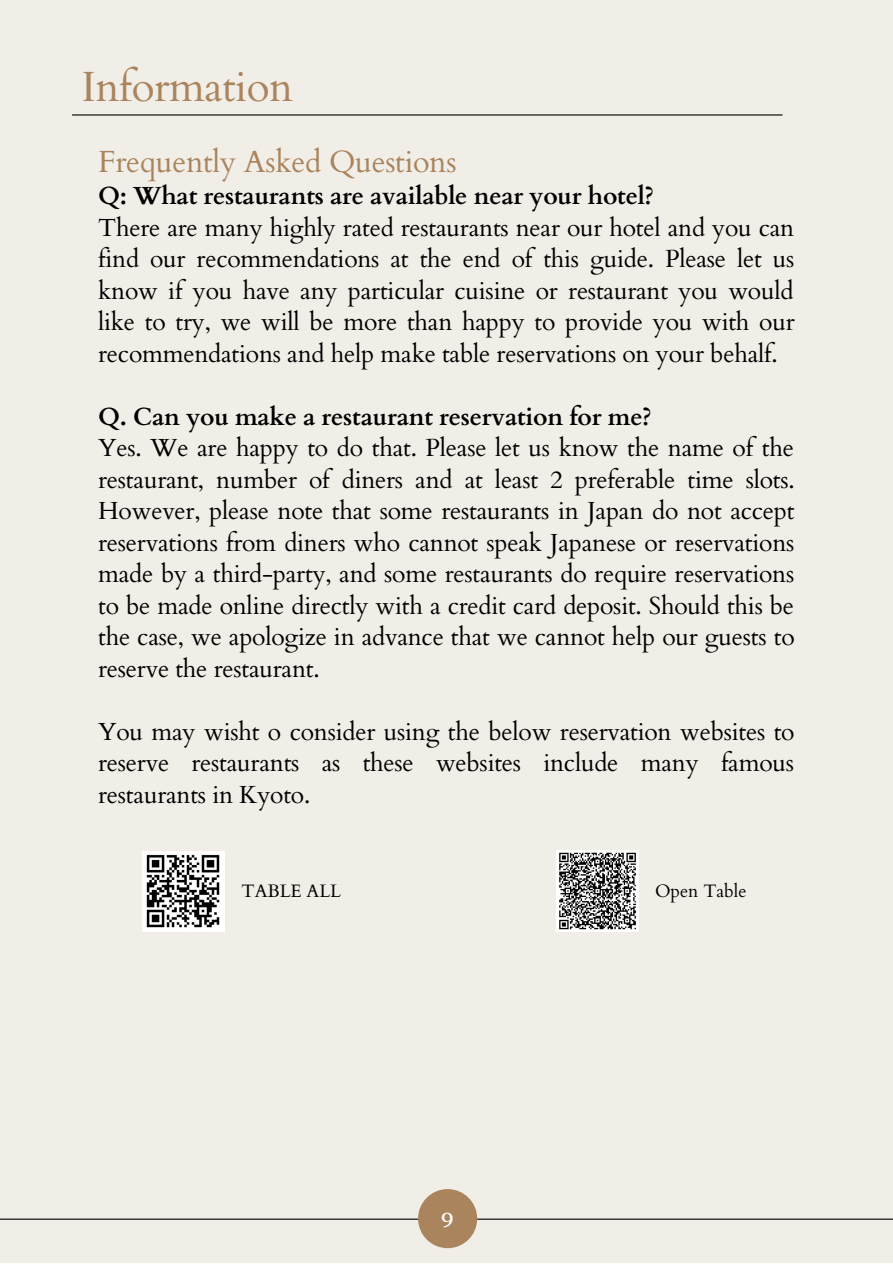
<style>
.page{position:relative;width:893px;height:1264px;background:#fff}
.page>*{position:absolute;margin:0;border:0;box-sizing:border-box;transform-origin:0 0}
.t1{font:42.3px "Cardo";letter-spacing:-.01em;color:#aa845d}
.t2{font:30.6px "Cardo";letter-spacing:-.01em;color:#aa845d}
.t3{font:26.25px "Alice";color:#fff}
.t4{font:24.75px/31.5px "Cardo";letter-spacing:-.01em;color:#000;text-align:justify}
.t5{font:700 24.75px "Cardo";letter-spacing:-.01em;color:#000}
.t6{font:18px "Cardo";color:#000}
</style>
<div class="page">
<div style="left:0;top:0;width:892px;height:1262px;background:#f1eee8"></div>
<hr style="left:0;top:1218px;width:892px;height:1px;background:#000">
<div style="left:418px;top:1188px;width:59px;height:60px;background:#aa845d;border-radius:50%"></div>
<hr style="left:72px;top:114px;width:710px;height:1px;background:#000">
<img style="left:142px;top:851px;width:83px;height:80px">
<img style="left:556px;top:850px;width:82px;height:81px">
<p class="t1" style="left:82px;top:59px;width:213px">Information</p>
<p class="t2" style="left:98px;top:141px;width:360px">Frequently Asked Questions</p>
<p class="t5" style="left:98px;top:180px;width:557px">Q: What restaurants are available near your hotel?</p>
<p class="t4" style="left:98px;top:212px;width:698px">There are many highly rated restaurants near our hotel and you can find our recommendations at the end of this guide. Please let us know if you have any particular cuisine or restaurant you would like to try, we will be more than happy to provide you with our recommendations and help make table reservations on your behalf.</p>
<p class="t5" style="left:98px;top:400px;width:555px">Q. Can you make a restaurant reservation for me?</p>
<p class="t4" style="left:98px;top:433px;width:698px">Yes. We are happy to do that. Please let us know the name of the restaurant, number of diners and at least 2 preferable time slots.<br>However, please note that some restaurants in Japan do not accept reservations from diners who cannot speak Japanese or reservations made by a third-party, and some restaurants do require reservations to be made online directly with a credit card deposit. Should this be the case, we apologize in advance that we cannot help our guests to reserve the restaurant.</p>
<p class="t4" style="left:98px;top:716px;width:697px">You may wisht o consider using the below reservation websites to reserve restaurants as these websites include many famous restaurants in Kyoto.</p>
<p class="t6" style="left:241px;top:879px;width:101px">TABLE ALL</p>
<p class="t6" style="left:655px;top:879px;width:93px">Open Table</p>
<p class="t3" style="left:441px;top:1203px;width:15px">9</p>
</div>
